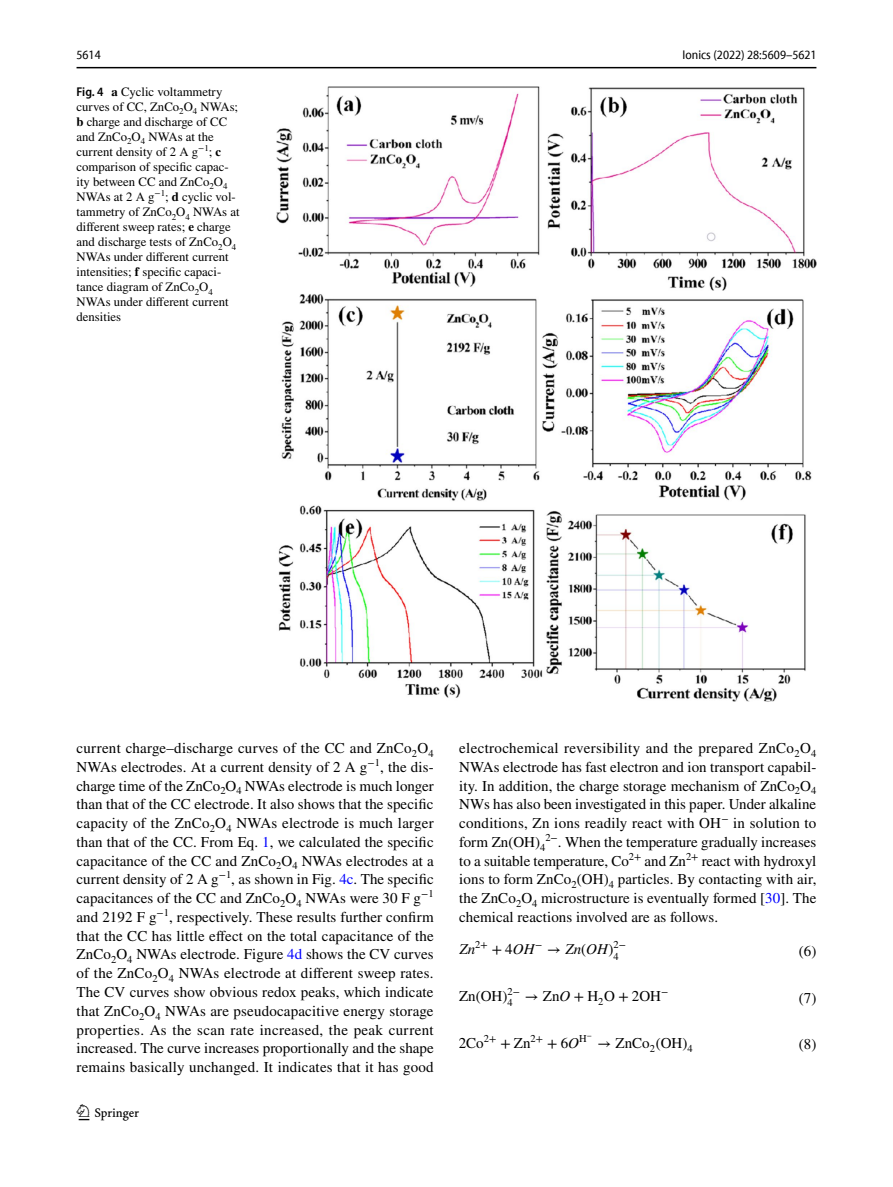
<style>
.page{position:relative;width:893px;height:1187px;background:#fff}
.page>*{position:absolute;margin:0;border:0;box-sizing:border-box;transform-origin:0 0}
.t1{font:22.5px "Springnew Regular 2";color:#000}
.t2{font:15px/18.8px "STIX";letter-spacing:.005em;color:#000;text-align:justify}
.t3{font:15px "STIX Math Regular 6";color:#000}
.t4{font:15px "STIX Math Regular 8";color:#000}
.t5{font:15px "STIX General Italic 7";color:#000}
.t6{font:12.75px/15px "STIX";color:#000}
.t7{font:semi-condensed 12.75px "Myriad Pro Unic";color:#000}
.t8{font:10.5px "STIX General Regular 5";color:#000}
.t9{font:10.5px "STIX General Regular 4";color:#000}
.s1{font-family:"Myriad Pro";font-weight:600;font-stretch:semi-condensed}
.s2{font-weight:700}
.s3{color:#00f}
.s4{font-family:"STIX Math Regular 7"}
.s5{font-family:"STIX General Regular 4"}
.s6{font-family:"STIX Math Sans Regular 2"}
.s7{font-family:"STIX Math Sans Regular 3"}
.s8{font-family:"STIX General Italic 8"}
.s9{font-family:"STIX General Regular 5"}
.s10{font-family:"STIX Math Regular 8"}
.s11{font-family:"STIX General Regular 3"}
.s12{font-family:"STIX General Italic 6"}
.s13{font-family:"STIX Math Sans"}
</style>
<div class="page">
<hr style="left:77px;top:67px;width:739px;height:1px;background:#000">
<img style="left:276px;top:87px;width:540px;height:614px">
<p class="t7" style="left:77px;top:50px;width:26px">5614</p>
<p class="t7" style="left:683px;top:50px;width:136px">Ionics (2022) 28:5609–5621</p>
<p class="t6" style="left:77px;top:85px;width:165px"><span class="s1">Fig. 4</span> <span class="s2">a</span> Cyclic voltammetry curves of CC, ZnCo<sub>2</sub>O<sub>4</sub> NWAs; <span class="s2">b</span> charge and discharge of CC and ZnCo<sub>2</sub>O<sub>4</sub> NWAs at the current density of 2 A g<sup>−1</sup>; <span class="s2">c </span>comparison of specific capac&shy;ity between CC and ZnCo<sub>2</sub>O<sub>4<br></sub>NWAs at 2 A g<sup>−1</sup>; <span class="s2">d</span> cyclic vol&shy;tammetry of ZnCo<sub>2</sub>O<sub>4</sub> NWAs at different sweep rates; <span class="s2">e</span> charge and discharge tests of ZnCo<sub>2</sub>O<sub>4<br></sub>NWAs under different current intensities; <span class="s2">f</span> specific capaci&shy;tance diagram of ZnCo<sub>2</sub>O<sub>4<br></sub>NWAs under different current densities</p>
<p class="t2" style="left:77px;top:739px;width:359px">current charge–discharge curves of the CC and ZnCo<sub>2</sub>O<sub>4<br></sub>NWAs electrodes. At a current density of 2 A g<sup>−1</sup>, the dis&shy;charge time of the ZnCo<sub>2</sub>O<sub>4</sub> NWAs electrode is much longer than that of the CC electrode. It also shows that the specific capacity of the ZnCo<sub>2</sub>O<sub>4</sub> NWAs electrode is much larger than that of the CC. From Eq. <span class="s3">1</span>, we calculated the specific capacitance of the CC and ZnCo<sub>2</sub>O<sub>4</sub> NWAs electrodes at a current density of 2 A g<sup>−1</sup>, as shown in Fig. <span class="s3">4c</span>. The specific capacitances of the CC and ZnCo<sub>2</sub>O<sub>4</sub> NWAs were 30 F g<sup>−1 </sup>and 2192 F g<sup>−1</sup>, respectively. These results further confirm that the CC has little effect on the total capacitance of the ZnCo<sub>2</sub>O<sub>4</sub> NWAs electrode. Figure <span class="s3">4d</span> shows the CV curves of the ZnCo<sub>2</sub>O<sub>4</sub> NWAs electrode at different sweep rates.<br>The CV curves show obvious redox peaks, which indicate that ZnCo<sub>2</sub>O<sub>4</sub> NWAs are pseudocapacitive energy storage properties. As the scan rate increased, the peak current increased. The curve increases proportionally and the shape remains basically unchanged. It indicates that it has good</p>
<p class="t2" style="left:459px;top:739px;width:359px">electrochemical reversibility and the prepared ZnCo<sub>2</sub>O<sub>4<br></sub>NWAs electrode has fast electron and ion transport capabil&shy;ity. In addition, the charge storage mechanism of ZnCo<sub>2</sub>O<sub>4<br></sub>NWs has also been investigated in this paper. Under alkaline conditions, Zn ions readily react with OH<sup>−</sup> in solution to form Zn(OH)<sub>4</sub><sup>2−</sup>. When the temperature gradually increases to a suitable temperature, Co<sup>2+</sup> and Zn<sup>2+</sup> react with hydroxyl ions to form ZnCo<sub>2</sub>(OH)<sub>4</sub> particles. By contacting with air, the ZnCo<sub>2</sub>O<sub>4</sub> microstructure is eventually formed [<span class="s3">30</span>]. The chemical reactions involved are as follows.</p>
<p class="t5" style="left:459px;top:944px;width:168px">Zn<sup>2</sup><sup>+</sup> <span class="s4">+</span> <span class="s5">4</span>OH<sup>−</sup> <span class="s6">→</span> Zn<span class="s4">(</span>OH<span class="s4">)</span><sup>2</sup><sup>−</sup></p>
<p class="t2" style="left:799px;top:942px;width:19px">(6)</p>
<p class="t9" style="left:614px;top:949px;width:7px">4</p>
<p class="t4" style="left:459px;top:990px;width:211px">Zn(OH)<sub>4</sub> <span class="s7">→</span> Zn<span class="s8">O</span> + H<sub>2</sub>O + <span class="s9">2</span>OH<sup>−</sup></p>
<p class="t2" style="left:799px;top:989px;width:19px">(7)</p>
<p class="t8" style="left:507px;top:984px;width:14px">2<span class="s10">−</span></p>
<p class="t3" style="left:459px;top:1037px;width:235px"><span class="s11">2</span>Co<sup>2</sup><sup>+</sup> + Zn<sup>2</sup><sup>+</sup> + <span class="s11">6</span><span class="s12">O</span><sup>H</sup><sup>−</sup> <span class="s13">→</span> ZnCo<sub>2</sub>(OH)<sub>4</sub></p>
<p class="t2" style="left:799px;top:1035px;width:19px">(8)</p>
<h1 class="t1" style="left:79px;top:1104px;width:62px">1 3</h1>
</div>
